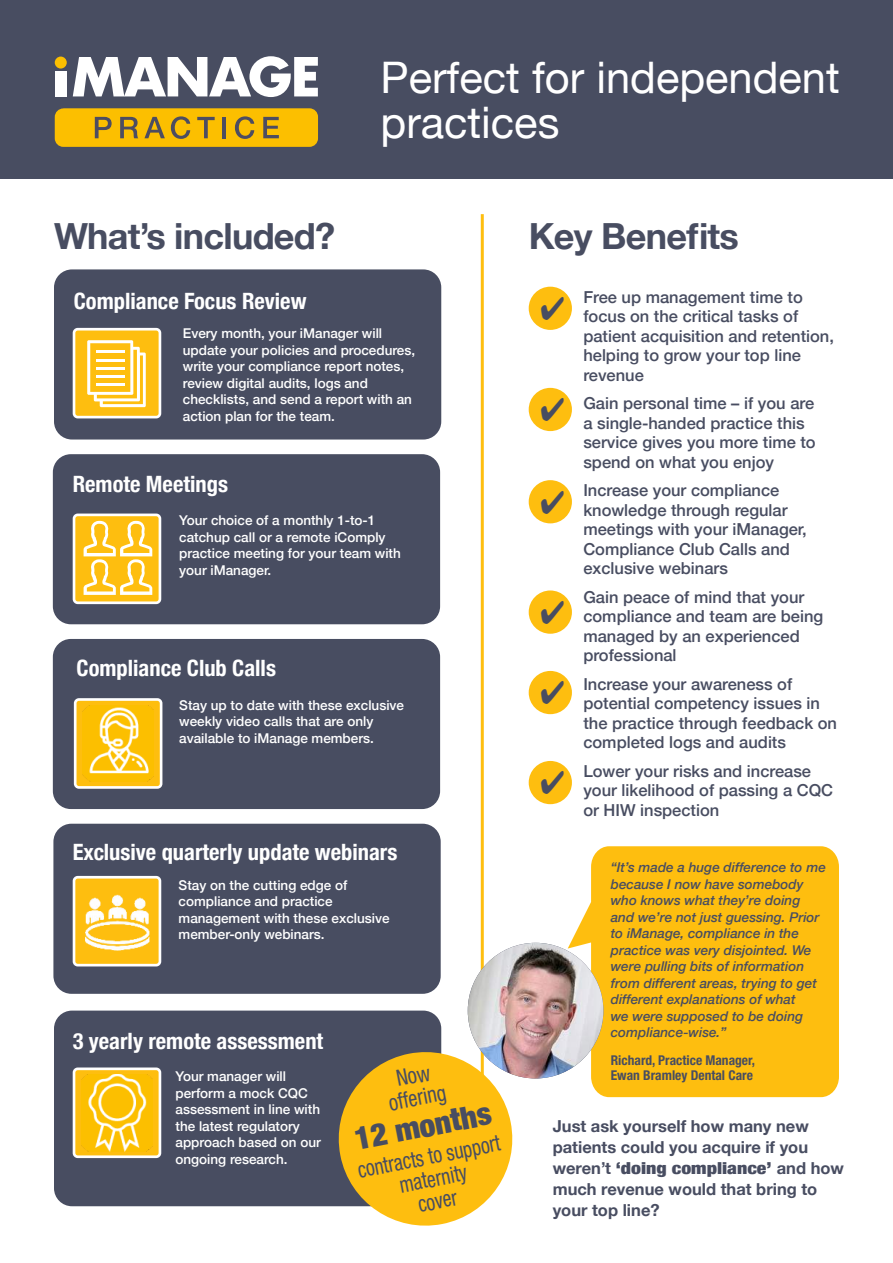
<style>
.page{position:relative;width:893px;height:1263px;background:#fff}
.page>*{position:absolute;margin:0;border:0;box-sizing:border-box;transform-origin:0 0}
.t1{font:43.5px/45px "Helvetica Neue";color:#fff}
.t2{font:700 36px "Helvetica Neue";letter-spacing:-.02em;color:#484d61}
.t3{font:900 condensed 31.5px "Helvetica Neue LT Std";color:#484d61}
.t4{font:700 condensed 22.5px "Helvetica Neue";color:#fff}
.t5{font:condensed 22.5px/22.5px "Helvetica Neue LT Std";color:#484d61;text-align:center;scale:.87 1}
.t6{font:condensed 22.5px/22.5px "Helvetica Neue LT Std";color:#484d61;text-align:center;scale:.91 1}
.t7{font:500 16.5px/19.5px "Helvetica Neue";color:#484d61}
.t8{font:700 16.5px/21px "Helvetica Neue";color:#484d61}
.t9{font:500 13.5px/16.5px "Helvetica Neue";color:#fff}
.t10{font:italic 500 13.5px/16.5px "Helvetica Neue";color:#484d61}
.t11{font:700 condensed 13.5px/15px "Helvetica Neue LT Std";color:#484d61}
.s1{font-weight:900;font-stretch:condensed}
</style>
<div class="page">
<div style="left:0;top:0;width:893px;height:179px;background:#484d61"></div>
<div style="left:53px;top:824px;width:388px;height:170px;background:#484d61;border-radius:18px"></div>
<div style="left:53px;top:639px;width:387px;height:170px;background:#484d61;border-radius:18px"></div>
<div style="left:53px;top:454px;width:387px;height:170px;background:#484d61;border-radius:18px"></div>
<div style="left:54px;top:269px;width:387px;height:170px;background:#484d61;border-radius:18px"></div>
<div style="left:54px;top:1010px;width:387px;height:196px;background:#484d61;border-radius:18px"></div>
<hr style="left:481px;top:214px;width:3px;height:968px;background:#febe0f">
<div style="left:529px;top:287px;width:43px;height:43px;background:#febe0f;border-radius:50%"></div>
<div style="left:529px;top:388px;width:43px;height:43px;background:#febe0f;border-radius:50%"></div>
<div style="left:529px;top:480px;width:43px;height:43px;background:#febe0f;border-radius:50%"></div>
<div style="left:529px;top:590px;width:43px;height:44px;background:#febe0f;border-radius:50%"></div>
<div style="left:529px;top:671px;width:43px;height:43px;background:#febe0f;border-radius:50%"></div>
<div style="left:529px;top:761px;width:43px;height:43px;background:#febe0f;border-radius:50%"></div>
<div style="left:75px;top:699px;width:86px;height:88px;background:#febe0f;border-radius:4px"></div>
<div style="left:74px;top:698px;width:88px;height:91px;border:3px solid #fff;border-radius:4px"></div>
<img style="left:83px;top:705px;width:70px;height:77px">
<div style="left:74px;top:515px;width:86px;height:88px;background:#febe0f;border-radius:4px"></div>
<div style="left:73px;top:513px;width:88px;height:91px;border:3px solid #fff;border-radius:4px"></div>
<svg style="left:84px;top:521px;width:68px;height:74px"></svg>
<div style="left:74px;top:329px;width:86px;height:88px;background:#febe0f;border-radius:4px"></div>
<div style="left:73px;top:328px;width:88px;height:90px;border:3px solid #fff;border-radius:4px"></div>
<svg style="left:87px;top:340px;width:59px;height:67px"></svg>
<hr style="left:96px;top:359px;width:28px;height:3px;background:#fff">
<hr style="left:96px;top:350px;width:28px;height:3px;background:#fff">
<hr style="left:96px;top:367px;width:28px;height:3px;background:#fff">
<hr style="left:96px;top:375px;width:28px;height:3px;background:#fff">
<hr style="left:96px;top:383px;width:28px;height:3px;background:#fff">
<div style="left:74px;top:877px;width:86px;height:88px;background:#febe0f;border-radius:4px"></div>
<div style="left:73px;top:876px;width:88px;height:90px;border:3px solid #fff;border-radius:4px"></div>
<img style="left:85px;top:894px;width:65px;height:57px">
<div style="left:74px;top:1069px;width:86px;height:88px;background:linear-gradient(to right,#febe0d,#fdbe0c);border-radius:4px"></div>
<div style="left:73px;top:1067px;width:88px;height:91px;border:3px solid #fff;border-radius:4px"></div>
<img style="left:82px;top:1074px;width:70px;height:77px">
<div style="left:55px;top:108px;width:263px;height:39px;background:#fcbf00;border-radius:9px"></div>
<svg style="left:95px;top:117px;width:17px;height:21px"></svg>
<svg style="left:120px;top:117px;width:18px;height:21px"></svg>
<svg style="left:144px;top:117px;width:21px;height:21px"></svg>
<svg style="left:171px;top:116px;width:19px;height:23px"></svg>
<svg style="left:197px;top:117px;width:18px;height:21px"></svg>
<hr style="left:222px;top:117px;width:4px;height:21px;background:#4d4d61">
<svg style="left:235px;top:116px;width:19px;height:23px"></svg>
<svg style="left:263px;top:117px;width:16px;height:21px"></svg>
<svg style="left:73px;top:56px;width:245px;height:41px"></svg>
<div style="left:55px;top:57px;width:12px;height:12px;background:#fcbf00;border-radius:50%"></div>
<div style="left:55px;top:71px;width:11px;height:26px;background:#fff"></div>
<div style="left:568px;top:846px;width:271px;height:251px;background:#febe0f"></div>
<img style="left:468px;top:943px;width:135px;height:135px;border-radius:68px">
<svg style="left:331px;top:1044px;width:189px;height:182px"></svg>
<h1 class="t1" style="left:381px;top:59px;width:461px">Perfect for independent practices</h1>
<h2 class="t2" style="left:54px;top:223px;width:283px">What’s included?</h2>
<h2 class="t2" style="left:529px;top:208px;width:212px">Key Bene昀椀ts</h2>
<p class="t7" style="left:583px;top:289px;width:252px">Free up management time to focus on the critical tasks of patient acquisition and retention, helping to grow your top line revenue</p>
<p class="t7" style="left:583px;top:395px;width:234px">Gain personal time – if you are a single-handed practice this service gives you more time to spend on what you enjoy</p>
<p class="t7" style="left:583px;top:482px;width:225px">Increase your compliance knowledge through regular meetings with your iManager,<br>Compliance Club Calls and exclusive webinars</p>
<p class="t7" style="left:583px;top:589px;width:241px">Gain peace of mind that your compliance and team are being managed by an experienced professional</p>
<p class="t7" style="left:583px;top:676px;width:255px">Increase your awareness of potential competency issues in the practice through feedback on completed logs and audits</p>
<p class="t7" style="left:583px;top:763px;width:251px">Lower your risks and increase your likelihood of passing a CQC or HIW inspection</p>
<h3 class="t4" style="left:74px;top:292px;width:234px">Compliance Focus Review</h3>
<p class="t9" style="left:183px;top:327px;width:234px">Every month, your iManager will update your policies and procedures, write your compliance report notes, review digital audits, logs and checklists, and send a report with an action plan for the team.</p>
<h3 class="t4" style="left:73px;top:475px;width:157px">Remote Meetings</h3>
<p class="t9" style="left:179px;top:513px;width:223px">Your choice of a monthly 1-to-1 catchup call or a remote iComply practice meeting for your team with your iManager.</p>
<h3 class="t4" style="left:77px;top:660px;width:201px">Compliance Club Calls</h3>
<p class="t9" style="left:179px;top:698px;width:226px">Stay up to date with these exclusive weekly video calls that are only available to iManage members.</p>
<h3 class="t4" style="left:73px;top:843px;width:326px">Exclusive quarterly update webinars</h3>
<p class="t9" style="left:179px;top:878px;width:213px">Stay on the cutting edge of compliance and practice management with these exclusive member-only webinars.</p>
<h3 class="t4" style="left:73px;top:1033px;width:252px">3 yearly remote assessment</h3>
<p class="t9" style="left:176px;top:1069px;width:147px">Your manager will perform a mock CQC assessment in line with the latest regulatory approach based on our ongoing research.</p>
<h3 class="t6" style="left:383px;top:1072px;width:65px;rotate:-11deg">Now offering</h3>
<h3 class="t5" style="left:356px;top:1161px;width:168px;rotate:-11deg">contracts to support maternity<br>cover</h3>
<h3 class="t3" style="left:352px;top:1121px;width:140px;rotate:-11deg">12 months</h3>
<p class="t10" style="left:611px;top:860px;width:217px">“It’s made a huge difference to me because I now have somebody who knows what they’re doing and we’re not just guessing. Prior to iManage, compliance in the practice was very disjointed. We were pulling bits of information from different areas, trying to get different explanations of what<br>we were supposed to be doing compliance-wise.”</p>
<p class="t11" style="left:611px;top:1054px;width:146px">Richard, Practice Manager,<br>Ewan Bramley Dental Care</p>
<p class="t8" style="left:553px;top:1117px;width:293px">Just ask yourself how many new patients could you acquire if you weren’t <span class="s1">‘doing compliance’</span> and how much revenue would that bring to your top line?</p>
</div>
